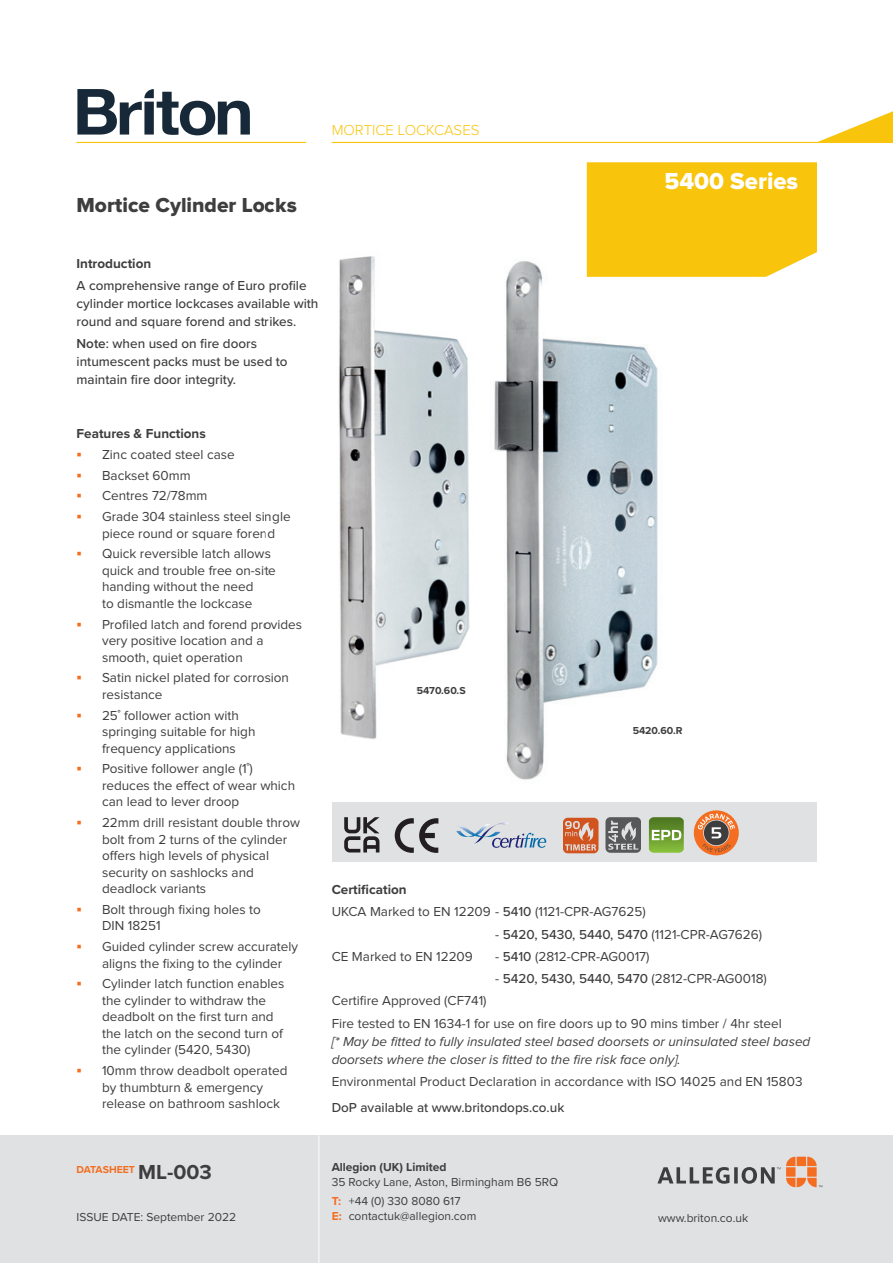
<style>
.page{position:relative;width:893px;height:1263px;background:#fff}
.page>*{position:absolute;margin:0;border:0;box-sizing:border-box;transform-origin:0 0}
.Products{font:24px "Proxima Nova Extrabld";color:#fff}
.t1{font:21px "Proxima Nova Extrabld";color:#3e3e3f}
.t2{font:300 15px "Proxima Nova";color:#f9c40c}
.AllegionBody{font:13.5px/16.5px "Proxima Nova";color:#3e3e3f}
.AllegionBody-2{font:500 13.5px/18px "Proxima Nova";color:#3e3e3f}
.AllegionBody-3{font:italic 13.5px/18px "Proxima Nova";color:#3e3e3f}
.AllegionBody-4{font:700 13.5px "Proxima Nova";color:#3e3e3f}
.Bulleted_body{font:700 13.5px "Proxima Nova";color:#3e3e3f}
.t3{font:12px/19.2px "Proxima Nova";color:#3e3e3f}
.t4{font:700 12px "Proxima Nova";color:#3e3e3f}
.Captions{font:700 10.5px "Proxima Nova";color:#3e3e3f}
.t5{font:700 10.5px "Proxima Nova";letter-spacing:-.005em;color:#f36e21}
.s1{font-weight:600}
.s2{font-weight:500}
.s3{font-weight:400}
.s4{font-style:normal}
.s5{font-size:21px;color:#3e3e3f}
.s6{font-weight:700;color:#f36e21}
</style>
<div class="page">
<div style="left:0;top:1135px;width:893px;height:128px;background:#e0e1e3"></div>
<svg style="left:786px;top:1157px;width:36px;height:30px"></svg>
<svg style="left:657px;top:1167px;width:123px;height:17px"></svg>
<hr style="left:319px;top:1135px;width:1px;height:128px;background:#fff">
<hr style="left:332px;top:142px;width:561px;height:1px;background:#f9c40c">
<svg style="left:816px;top:111px;width:77px;height:31px"></svg>
<hr style="left:77px;top:142px;width:229px;height:1px;background:#f9c40c">
<svg style="left:77px;top:89px;width:173px;height:46px"></svg>
<div style="left:587px;top:162px;width:230px;height:110px;background:#f9c40c"></div>
<div style="left:332px;top:803px;width:484px;height:59px;background:#e0e1e3"></div>
<img style="left:339px;top:196px;width:271px;height:543px">
<svg style="left:395px;top:818px;width:43px;height:35px"></svg>
<svg style="left:563px;top:835px;width:35px;height:18px"></svg>
<svg style="left:460px;top:835px;width:86px;height:13px"></svg>
<svg style="left:606px;top:835px;width:35px;height:18px"></svg>
<svg style="left:649px;top:835px;width:35px;height:18px"></svg>
<svg style="left:694px;top:835px;width:45px;height:20px"></svg>
<svg style="left:344px;top:817px;width:36px;height:35px"></svg>
<svg style="left:418px;top:238px;width:358px;height:597px"></svg>
<img style="left:461px;top:238px;width:226px;height:579px">
<p class="t1" style="left:77px;top:196px;width:222px">Mortice Cylinder Locks</p>
<p class="t2" style="left:332px;top:123px;width:149px">MORTICE LOCKCASES</p>
<p class="Products" style="left:665px;top:170px;width:135px">5400 Series</p>
<p class="AllegionBody-4" style="left:77px;top:253px;width:76px">Introduction</p>
<p class="AllegionBody-2" style="left:77px;top:276px;width:243px">A comprehensive range of Euro profile cylinder mortice lockcases available with round and square forend and strikes.</p>
<p class="AllegionBody-2" style="left:77px;top:334px;width:213px"><span class="s1">Note</span>: when used on fire doors intumescent packs must be used to maintain fire door integrity.</p>
<p class="Bulleted_body" style="left:77px;top:423px;width:131px">Features &amp; Functions</p>
<p class="AllegionBody" style="left:102px;top:447px;width:134px">Zinc coated steel case</p>
<p class="AllegionBody" style="left:102px;top:467px;width:90px">Backset 60mm</p>
<p class="AllegionBody" style="left:102px;top:488px;width:107px">Centres 72/78mm</p>
<p class="AllegionBody" style="left:102px;top:509px;width:190px">Grade 304 stainless steel single piece round or square forend</p>
<p class="AllegionBody" style="left:102px;top:546px;width:175px">Quick reversible latch allows quick and trouble free on-site handing without the need<br>to dismantle the lockcase</p>
<p class="AllegionBody" style="left:102px;top:616px;width:202px">Profiled latch and forend provides very positive location and a smooth, quiet operation</p>
<p class="AllegionBody" style="left:102px;top:670px;width:188px">Satin nickel plated for corrosion resistance</p>
<p class="AllegionBody" style="left:102px;top:707px;width:155px">25˚ follower action with springing suitable for high frequency applications</p>
<p class="AllegionBody" style="left:102px;top:761px;width:195px">Positive follower angle (1˚) reduces the effect of wear which can lead to lever droop</p>
<p class="AllegionBody" style="left:102px;top:815px;width:200px">22mm drill resistant double throw bolt from 2 turns of the cylinder offers high levels of physical security on sashlocks and deadlock variants</p>
<p class="AllegionBody" style="left:102px;top:902px;width:160px">Bolt through fixing holes to<br>DIN 18251</p>
<p class="AllegionBody" style="left:102px;top:939px;width:198px">Guided cylinder screw accurately aligns the fixing to the cylinder</p>
<p class="AllegionBody" style="left:102px;top:976px;width:184px">Cylinder latch function enables the cylinder to withdraw the deadbolt on the first turn and the latch on the second turn of the cylinder (5420, 5430)</p>
<p class="AllegionBody" style="left:102px;top:1063px;width:187px">10mm throw deadbolt operated by thumbturn &amp; emergency release on bathroom sashlock</p>
<p class="Captions" style="left:417px;top:682px;width:51px">5470.60.S</p>
<p class="Captions" style="left:633px;top:722px;width:52px">5420.60.R</p>
<p class="AllegionBody-4" style="left:332px;top:879px;width:77px">Certification</p>
<p class="AllegionBody" style="left:332px;top:904px;width:315px">UKCA Marked to EN 12209 - <span class="s2">5410</span> (1121-CPR-AG7625)</p>
<p class="AllegionBody-2" style="left:495px;top:925px;width:268px"><span class="s3">-</span> 5420, 5430, 5440, 5470 <span class="s3">(1121-CPR-AG7626)</span></p>
<p class="AllegionBody" style="left:332px;top:949px;width:143px">CE Marked to EN 12209</p>
<p class="AllegionBody" style="left:495px;top:949px;width:156px">- <span class="s2">5410</span> (2812-CPR-AG0017)</p>
<p class="AllegionBody-2" style="left:495px;top:969px;width:273px"><span class="s3">-</span> 5420, 5430, 5440, 5470 <span class="s3">(2812-CPR-AG0018)</span></p>
<p class="AllegionBody" style="left:332px;top:993px;width:156px">Certifire Approved (CF741)</p>
<p class="AllegionBody-3" style="left:332px;top:1015px;width:480px"><span class="s4">Fire tested to EN 1634-1 for use on fire doors up to 90 mins timber / 4hr steel<br></span>[* May be fitted to fully insulated steel based doorsets or uninsulated steel based doorsets where the closer is fitted to the fire risk face only].</p>
<p class="AllegionBody" style="left:332px;top:1074px;width:472px">Environmental Product Declaration in accordance with ISO 14025 and EN 15803</p>
<p class="AllegionBody-2" style="left:332px;top:1098px;width:234px">DoP available at www.britondops.co.uk</p>
<p class="t5" style="left:77px;top:1161px;width:137px">DATASHEET <span class="s5">ML-003</span></p>
<p class="t3" style="left:77px;top:1208px;width:161px">ISSUE DATE: September 2022</p>
<p class="t4" style="left:332px;top:1158px;width:116px">Allegion (UK) Limited</p>
<p class="t3" style="left:332px;top:1173px;width:228px">35 Rocky Lane, Aston, Birmingham B6 5RQ<br><span class="s6">T:</span> +44 (0) 330 8080 617</p>
<p class="t3" style="left:332px;top:1207px;width:146px"><span class="s6">E:</span> contactuk@allegion.com</p>
<p class="t3" style="left:658px;top:1209px;width:92px">www.briton.co.uk</p>
</div>
